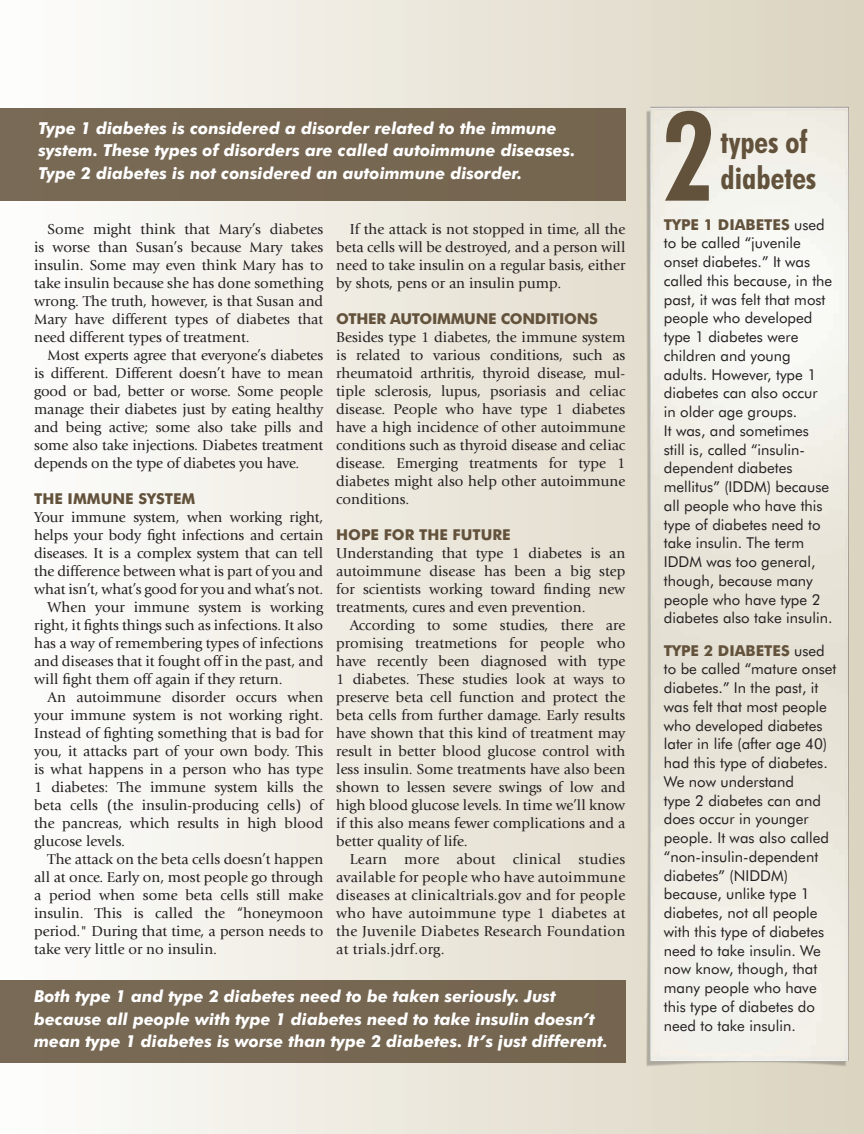
<style>
.page{position:relative;width:864px;height:1134px;background:#fff}
.page>*{position:absolute;margin:0;border:0;box-sizing:border-box;transform-origin:0 0}
.Wlgrns_Title{font:700 condensed 124.5px "Futura BT";color:#63523b}
.Wlgrns_Header{font:700 condensed 31.5px/36px "Futura BT";color:#63523b}
.Wlgrns_BC{font:italic 700 16.5px/22.5px "Futura BT";color:#fff}
.Wlgrns_BC-2{font:15px/18px "Giovanni";color:#231f20;text-align:justify}
.Wlgrns_BC_NoIndent{font:15px/18px "Giovanni";color:#231f20;text-align:justify}
.Wlgrns_BC_NoIndent-2{font:15px/18.8px "Futura BT";color:#231f20}
.Wlgrns_BC-3{font:15px/18.8px "Futura BT";color:#231f20}
.Wlgrns_Header-2{font:700 15px "Futura BT";color:#63523b}
.Wlgrns_Header-3{font:700 15px "Futura BT";letter-spacing:-.02em;color:#63523b}
.s1{font-weight:700;color:#63523b}
</style>
<div class="page">
<div style="left:0;top:0;width:864px;height:1134px;background:linear-gradient(to right,#fdfcfb,#dad3bf)"></div>
<img style="left:625px;top:94px;width:239px;height:1004px">
<div style="left:0;top:108px;width:625px;height:92px;background:#776753"></div>
<div style="left:0;top:980px;width:625px;height:83px;background:#776753"></div>
<p class="Wlgrns_BC" style="left:39px;top:116px;width:538px">Type 1 diabetes is considered a disorder related to the immune system. These types of disorders are called autoimmune diseases.<br>Type 2 diabetes is not considered an autoimmune disorder.</p>
<p class="Wlgrns_BC-2" style="left:34px;top:220px;width:291px;text-indent:14px">Some might think that Mary’s diabetes is worse than Susan’s because Mary takes insulin. Some may even think Mary has to take insulin because she has done something wrong. The truth, however, is that Susan and Mary have different types of diabetes that need different types of treatment.</p>
<p class="Wlgrns_BC-2" style="left:34px;top:346px;width:291px;text-indent:14px">Most experts agree that everyone’s diabetes is different. Different doesn’t have to mean good or bad, better or worse. Some people manage their diabetes just by eating healthy and being active; some also take pills and some also take injections. Diabetes treatment depends on the type of diabetes you have.</p>
<p class="Wlgrns_Header-2" style="left:34px;top:490px;width:163px">THE IMMUNE SYSTEM</p>
<p class="Wlgrns_BC_NoIndent" style="left:34px;top:508px;width:291px">Your immune system, when working right, helps your body fight infections and certain diseases. It is a complex system that can tell the difference between what is part of you and what isn’t, what’s good for you and what’s not.</p>
<p class="Wlgrns_BC-2" style="left:34px;top:598px;width:291px;text-indent:14px">When your immune system is working right, it fights things such as infections. It also has a way of remembering types of infections and diseases that it fought off in the past, and will fight them off again if they return.</p>
<p class="Wlgrns_BC-2" style="left:34px;top:688px;width:291px;text-indent:14px">An autoimmune disorder occurs when your immune system is not working right.<br>Instead of fighting something that is bad for you, it attacks part of your own body. This is what happens in a person who has type 1 diabetes: The immune system kills the beta cells (the insulin-producing cells) of the pancreas, which results in high blood glucose levels.</p>
<p class="Wlgrns_BC-2" style="left:34px;top:850px;width:291px;text-indent:14px">The attack on the beta cells doesn’t happen all at once. Early on, most people go through a period when some beta cells still make insulin. This is called the “honeymoon period." During that time, a person needs to take very little or no insulin.</p>
<p class="Wlgrns_BC-2" style="left:336px;top:220px;width:291px;text-indent:14px">If the attack is not stopped in time, all the beta cells will be destroyed, and a person will need to take insulin on a regular basis, either by shots, pens or an insulin pump.</p>
<p class="Wlgrns_Header-3" style="left:336px;top:310px;width:263px">OTHER AUTOIMMUNE CONDITIONS</p>
<p class="Wlgrns_BC_NoIndent" style="left:336px;top:328px;width:291px">Besides type 1 diabetes, the immune system is related to various conditions, such as rheumatoid arthritis, thyroid disease, mul&shy;tiple sclerosis, lupus, psoriasis and celiac disease. People who have type 1 diabetes have a high incidence of other autoimmune conditions such as thyroid disease and celiac disease. Emerging treatments for type 1 diabetes might also help other autoimmune conditions.</p>
<p class="Wlgrns_Header-2" style="left:336px;top:526px;width:176px">HOPE FOR THE FUTURE</p>
<p class="Wlgrns_BC_NoIndent" style="left:336px;top:544px;width:291px">Understanding that type 1 diabetes is an autoimmune disease has been a big step for scientists working toward finding new treatments, cures and even prevention.</p>
<p class="Wlgrns_BC-2" style="left:336px;top:616px;width:291px;text-indent:14px">According to some studies, there are promising treatmetions for people who have recently been diagnosed with type 1 diabetes. These studies look at ways to preserve beta cell function and protect the beta cells from further damage. Early results have shown that this kind of treatment may result in better blood glucose control with less insulin. Some treatments have also been shown to lessen severe swings of low and high blood glucose levels. In time we’ll know if this also means fewer complications and a better quality of life.</p>
<p class="Wlgrns_BC-2" style="left:336px;top:850px;width:291px;text-indent:14px">Learn more about clinical studies available for people who have autoimmune diseases at clinicaltrials.gov and for people who have autoimmune type 1 diabetes at the Juvenile Diabetes Research Foundation at trials.jdrf.org.</p>
<p class="Wlgrns_BC" style="left:34px;top:985px;width:575px">Both type 1 and type 2 diabetes need to be taken seriously. Just because all people with type 1 diabetes need to take insulin doesn’t mean type 1 diabetes is worse than type 2 diabetes. It’s just different.</p>
<p class="Wlgrns_Title" style="left:661px;top:81px;width:56px">2</p>
<p class="Wlgrns_Header" style="left:721px;top:124px;width:97px">types of diabetes</p>
<p class="Wlgrns_BC_NoIndent-2" style="left:664px;top:215px;width:170px"><span class="s1">TYPE 1 DIABETES</span> used to be called “juvenile onset diabetes.” It was called this because, in the past, it was felt that most people who developed type 1 diabetes were children and young adults. However, type 1 diabetes can also occur in older age groups.<br>It was, and sometimes still is, called “insulin&shy;dependent diabetes mellitus” (IDDM) because all people who have this type of diabetes need to take insulin. The term<br>IDDM was too general, though, because many people who have type 2 diabetes also take insulin.</p>
<p class="Wlgrns_BC-3" style="left:664px;top:641px;width:174px"><span class="s1">TYPE 2 DIABETES</span> used to be called “mature onset diabetes.” In the past, it was felt that most people who developed diabetes later in life (after age 40) had this type of diabetes.<br>We now understand<br>type 2 diabetes can and does occur in younger people. It was also called “non-insulin-dependent diabetes” (NIDDM) because, unlike type 1 diabetes, not all people with this type of diabetes need to take insulin. We now know, though, that many people who have this type of diabetes do need to take insulin.</p>
</div>
